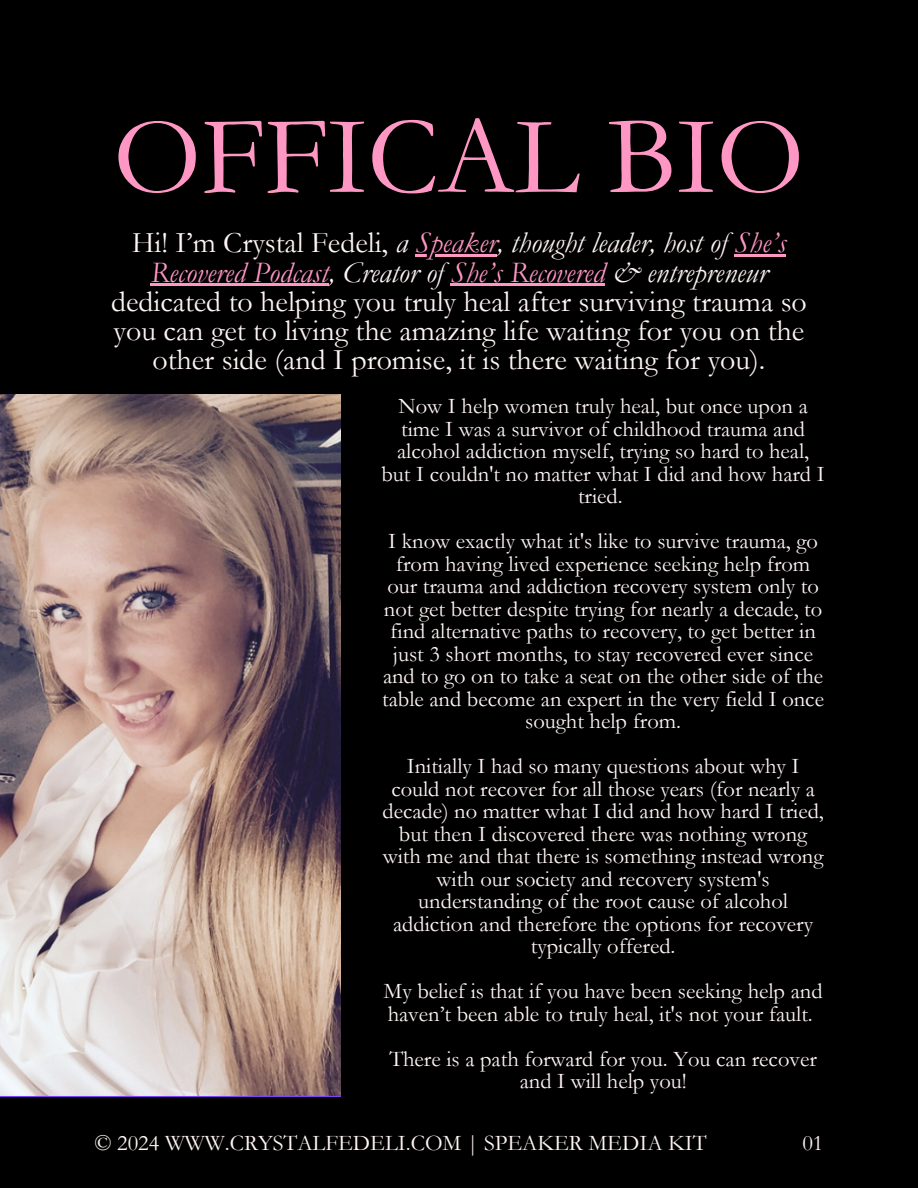
<style>
.page{position:relative;width:918px;height:1188px;background:#000}
.page>*{position:absolute;margin:0;border:0;box-sizing:border-box;transform-origin:0 0}
.t1{font:112.5px "Garamond";color:#ff97c5}
.t2{font:30px/29.2px "Garamond";color:#fff5f5;text-align:center}
.t3{font:22.5px/22.5px "Garamond";color:#fff5f5;text-align:center}
.s1{font-style:italic}
.s2{font-style:italic;color:#ff97c5}
</style>
<div class="page">
<img style="left:0;top:394px;width:341px;height:702px">
<hr style="left:415px;top:255px;width:82px;height:2px;background:#ff97c5">
<hr style="left:735px;top:255px;width:51px;height:2px;background:#ff97c5">
<hr style="left:151px;top:284px;width:178px;height:2px;background:#ff97c5">
<hr style="left:451px;top:284px;width:154px;height:2px;background:#ff97c5">
<h1 class="t1" style="left:113px;top:95px;width:692px">OFFICAL BIO</h1>
<p class="t2" style="left:111px;top:229px;width:697px">Hi! I’m Crystal Fedeli, <span class="s1">a</span> <span class="s2">Speaker</span><span class="s1">, thought leader, host of</span> <span class="s2">She’s Recovered Podcast</span><span class="s1">, Creator of</span> <span class="s2">She’s Recovered</span> <span class="s1">&amp; entrepreneur </span>dedicated to helping you truly heal after surviving trauma so you can get to living the amazing life waiting for you on the other side (and I promise, it is there waiting for you).</p>
<p class="t3" style="left:381px;top:395px;width:445px">Now I help women truly heal, but once upon a time I was a survivor of childhood trauma and alcohol addiction myself, trying so hard to heal, but I couldn't no matter what I did and how hard I tried.</p>
<p class="t3" style="left:382px;top:530px;width:443px">I know exactly what it's like to survive trauma, go from having lived experience seeking help from our trauma and addiction recovery system only to not get better despite trying for nearly a decade, to find alternative paths to recovery, to get better in just 3 short months, to stay recovered ever since and to go on to take a seat on the other side of the table and become an expert in the very field I once sought help from.</p>
<p class="t3" style="left:382px;top:755px;width:443px">Initially I had so many questions about why I could not recover for all those years (for nearly a decade) no matter what I did and how hard I tried, but then I discovered there was nothing wrong with me and that there is something instead wrong with our society and recovery system's understanding of the root cause of alcohol addiction and therefore the options for recovery typically offered.</p>
<p class="t3" style="left:384px;top:980px;width:440px;text-align:left">My belief is that if you have been seeking help and haven’t been able to truly heal, it's not your fault.</p>
<p class="t3" style="left:389px;top:1048px;width:429px">There is a path forward for you. You can recover and I will help you!</p>
<p class="t3" style="left:95px;top:1132px;width:614px">© 2024 WWW.CRYSTALFEDELI.COM | SPEAKER MEDIA KIT</p>
<p class="t3" style="left:802px;top:1132px;width:23px">01</p>
</div>
